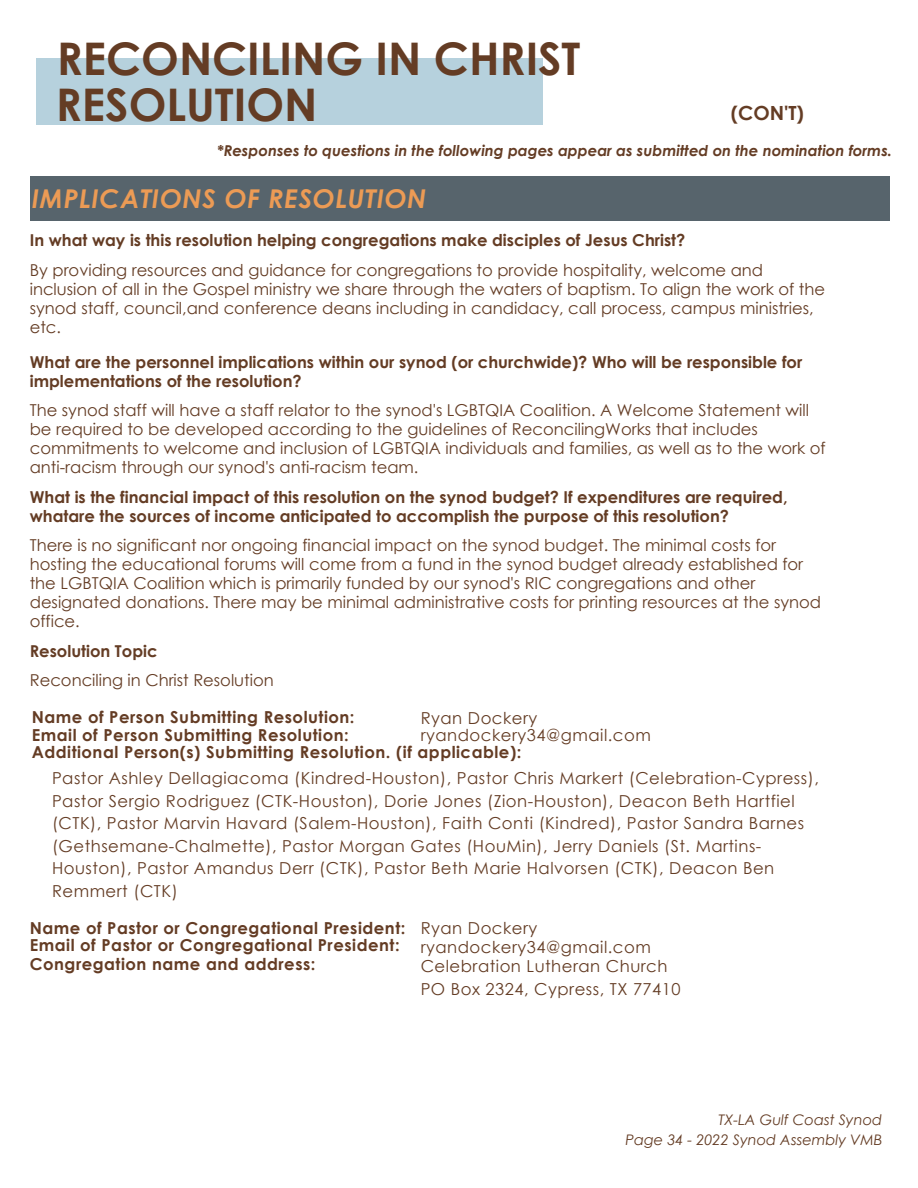
<style>
.page{position:relative;width:918px;height:1188px;background:#fff}
.page>*{position:absolute;margin:0;border:0;box-sizing:border-box;transform-origin:0 0}
.t1{font:700 45px/46.2px "Century Gothic";color:#643c24}
.t2{font:italic 700 25.95px "Century Gothic";letter-spacing:.03em;color:#ec9b55}
.t3{font:700 19.5px "Century Gothic";color:#643c24}
.t4{font:16.5px/22.5px "Century Gothic";letter-spacing:.03em;color:#643c24}
.t5{font:700 16.5px "Century Gothic";letter-spacing:.03em;color:#643c24}
.t6{font:16.35px/19px "Century Gothic";color:#643c24}
.t7{font:700 16.35px/19px "Century Gothic";color:#643c24}
.t8{font:italic 700 15px "Century Gothic";color:#643c24}
.t9{font:italic 14.55px "Century Gothic";color:#643c24}
</style>
<div class="page">
<div style="left:36px;top:59px;width:507px;height:66px;background:#b6d1dd"></div>
<div style="left:30px;top:176px;width:859px;height:45px;background:#57646c"></div>
<p class="t1" style="left:56px;top:34px;width:526px">RECONCILING IN CHRIST<br>RESOLUTION</p>
<p class="t3" style="left:731px;top:100px;width:75px">(CON'T)</p>
<p class="t8" style="left:217px;top:141px;width:677px">*Responses to questions in the following pages appear as submitted on the nomination forms.</p>
<p class="t2" style="left:32px;top:182px;width:396px">IMPLICATIONS OF RESOLUTION</p>
<p class="t7" style="left:30px;top:230px;width:657px">In what way is this resolution helping congregations make disciples of Jesus Christ?</p>
<p class="t6" style="left:30px;top:260px;width:797px">By providing resources and guidance for congregations to provide hospitality, welcome and inclusion of all in the Gospel ministry we share through the waters of baptism. To align the work of the synod staff, council,and conference deans including in candidacy, call process, campus ministries, etc.</p>
<p class="t7" style="left:30px;top:352px;width:774px">What are the personnel implications within our synod (or churchwide)? Who will be responsible for implementations of the resolution?</p>
<p class="t6" style="left:30px;top:400px;width:797px">The synod staff will have a staff relator to the synod's LGBTQIA Coalition. A Welcome Statement will be required to be developed according to the guidelines of ReconcilingWorks that includes commitments to welcome and inclusion of LGBTQIA individuals and families, as well as to the work of anti-racism through our synod's anti-racism team.</p>
<p class="t7" style="left:30px;top:487px;width:759px">What is the financial impact of this resolution on the synod budget? If expenditures are required, whatare the sources of income anticipated to accomplish the purpose of this resolution?</p>
<p class="t6" style="left:30px;top:535px;width:793px">There is no significant nor ongoing financial impact on the synod budget. The minimal costs for hosting the educational forums will come from a fund in the synod budget already established for the LGBTQIA Coalition which is primarily funded by our synod's RIC congregations and other designated donations. There may be minimal administrative costs for printing resources at the synod office.</p>
<p class="t7" style="left:30px;top:641px;width:129px">Resolution Topic</p>
<p class="t6" style="left:30px;top:670px;width:246px">Reconciling in Christ Resolution</p>
<p class="t5" style="left:32px;top:707px;width:324px">Name of Person Submitting Resolution:</p>
<p class="t4" style="left:421px;top:706px;width:118px">Ryan Dockery</p>
<p class="t4" style="left:421px;top:723px;width:232px">ryandockery34@gmail.com</p>
<p class="t4" style="left:52px;top:767px;width:768px">Pastor Ashley Dellagiacoma (Kindred-Houston), Pastor Chris Markert (Celebration-Cypress), Pastor Sergio Rodriguez (CTK-Houston), Dorie Jones (Zion-Houston), Deacon Beth Hartfiel (CTK), Pastor Marvin Havard (Salem-Houston), Faith Conti (Kindred), Pastor Sandra Barnes (Gethsemane-Chalmette), Pastor Morgan Gates (HouMin), Jerry Daniels (St. Martins-Houston), Pastor Amandus Derr (CTK), Pastor Beth Marie Halvorsen (CTK), Deacon Ben Remmert (CTK)</p>
<p class="t5" style="left:32px;top:724px;width:319px">Email of Person Submitting Resolution:</p>
<p class="t5" style="left:32px;top:741px;width:491px">Additional Person(s) Submitting Resolution. (if applicable):</p>
<p class="t5" style="left:30px;top:917px;width:377px">Name of Pastor or Congregational President:</p>
<p class="t4" style="left:421px;top:916px;width:118px">Ryan Dockery</p>
<p class="t5" style="left:30px;top:934px;width:371px">Email of Pastor or Congregational President:</p>
<p class="t4" style="left:421px;top:935px;width:232px">ryandockery34@gmail.com</p>
<p class="t5" style="left:30px;top:954px;width:287px">Congregation name and address:</p>
<p class="t4" style="left:421px;top:955px;width:248px">Celebration Lutheran Church</p>
<p class="t4" style="left:421px;top:977px;width:262px">PO Box 2324, Cypress, TX 77410</p>
<p class="t9" style="left:718px;top:1110px;width:165px">TX-LA Gulf Coast Synod</p>
<p class="t9" style="left:626px;top:1131px;width:258px">Page 34 - 2022 Synod Assembly VMB</p>
</div>
